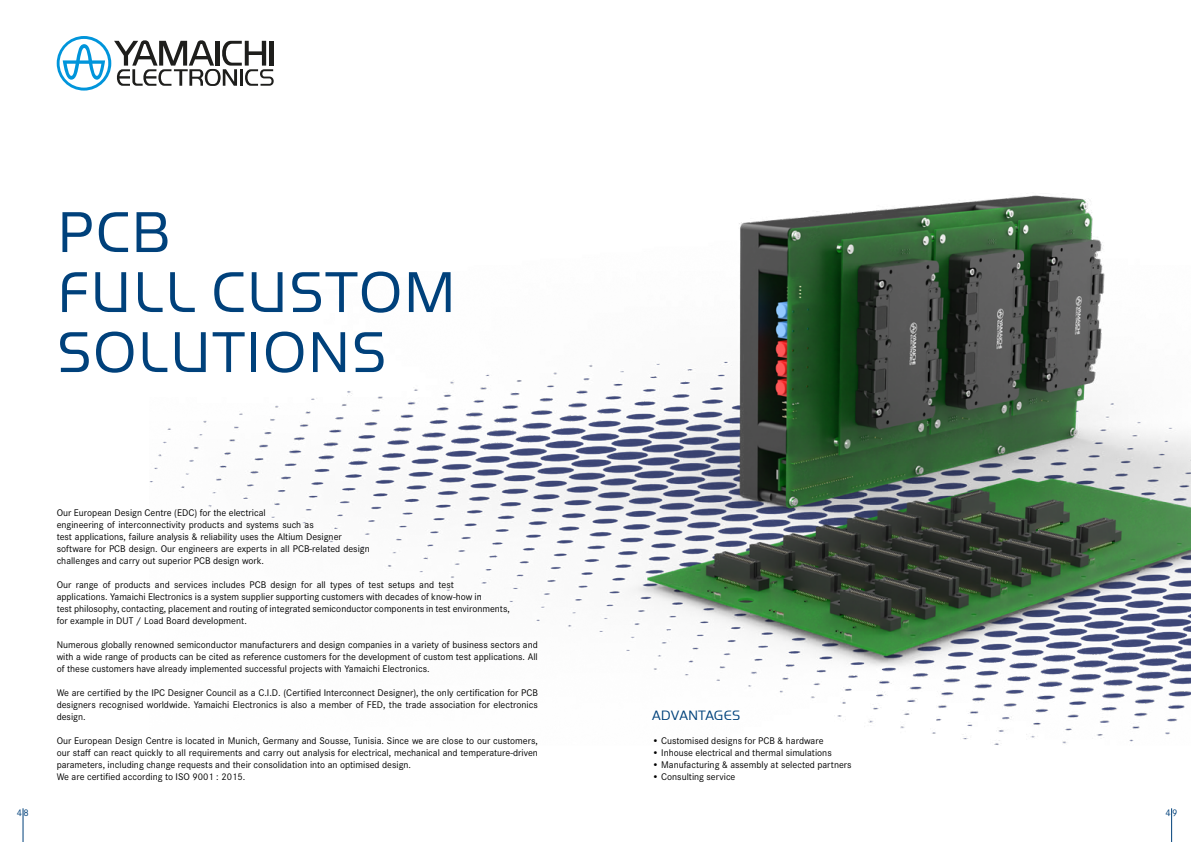
<style>
.page{position:relative;width:1191px;height:842px;background:#fff}
.page>*{position:absolute;margin:0;border:0;box-sizing:border-box;transform-origin:0 0}
.t1{font:60px/60px "Handel Gothic ITC Com";letter-spacing:.01em;color:#00417b}
.t2{font:14px "Handel Gothic ITC Com";color:#00417b}
.t3{font:10px/12px "Corporate S";color:#000}
.t4{font:10px "Corporate S";color:#00417b}
</style>
<div class="page">
<hr style="left:23px;top:808px;width:1px;height:34px;background:#00417b">
<img style="left:149px;top:195px;width:1042px;height:647px">
<svg style="left:57px;top:36px;width:217px;height:55px"></svg>
<h1 class="t1" style="left:57px;top:202px;width:401px">PCB<br>FULL CUSTOM<br>SOLUTIONS</h1>
<p class="t3" style="left:57px;top:506px;width:314px">Our European Design Centre (EDC) for the electrical<br>engineering of interconnectivity products and systems such as<br>test applications, failure analysis &amp; reliability uses the Altium Designer software for PCB design. Our engineers are experts in all PCB-related design challenges and carry out superior PCB design work.</p>
<p class="t3" style="left:57px;top:578px;width:455px">Our range of products and services includes PCB design for all types of test setups and test<br>applications. Yamaichi Electronics is a system supplier supporting customers with decades of know-how in<br>test philosophy, contacting, placement and routing of integrated semiconductor components in test environments, for example in DUT / Load Board development.</p>
<p class="t3" style="left:57px;top:638px;width:482px;text-align:justify">Numerous globally renowned semiconductor manufacturers and design companies in a variety of business sectors and with a wide range of products can be cited as reference customers for the development of custom test applications. All of these customers have already implemented successful projects with Yamaichi Electronics.</p>
<p class="t3" style="left:57px;top:686px;width:483px;text-align:justify">We are certified by the IPC Designer Council as a C.I.D. (Certified Interconnect Designer), the only certification for PCB designers recognised worldwide. Yamaichi Electronics is also a member of FED, the trade association for electronics design.</p>
<p class="t3" style="left:57px;top:734px;width:483px">Our European Design Centre is located in Munich, Germany and Sousse, Tunisia. Since we are close to our customers, our staff can react quickly to all requirements and carry out analysis for electrical, mechanical and temperature-driven parameters, including change requests and their consolidation into an optimised design.<br>We are certified according to ISO 9001 : 2015.</p>
<h2 class="t2" style="left:652px;top:708px;width:90px">ADVANTAGES</h2>
<p class="t3" style="left:652px;top:734px;width:173px">• Customised designs for PCB &amp; hardware</p>
<p class="t3" style="left:652px;top:746px;width:181px">• Inhouse electrical and thermal simulations</p>
<p class="t3" style="left:652px;top:758px;width:201px">• Manufacturing &amp; assembly at selected partners</p>
<p class="t3" style="left:652px;top:770px;width:85px">• Consulting service</p>
<p class="t4" style="left:17px;top:806px;width:14px">48</p>
<p class="t4" style="left:1165px;top:806px;width:14px">49</p>
</div>
